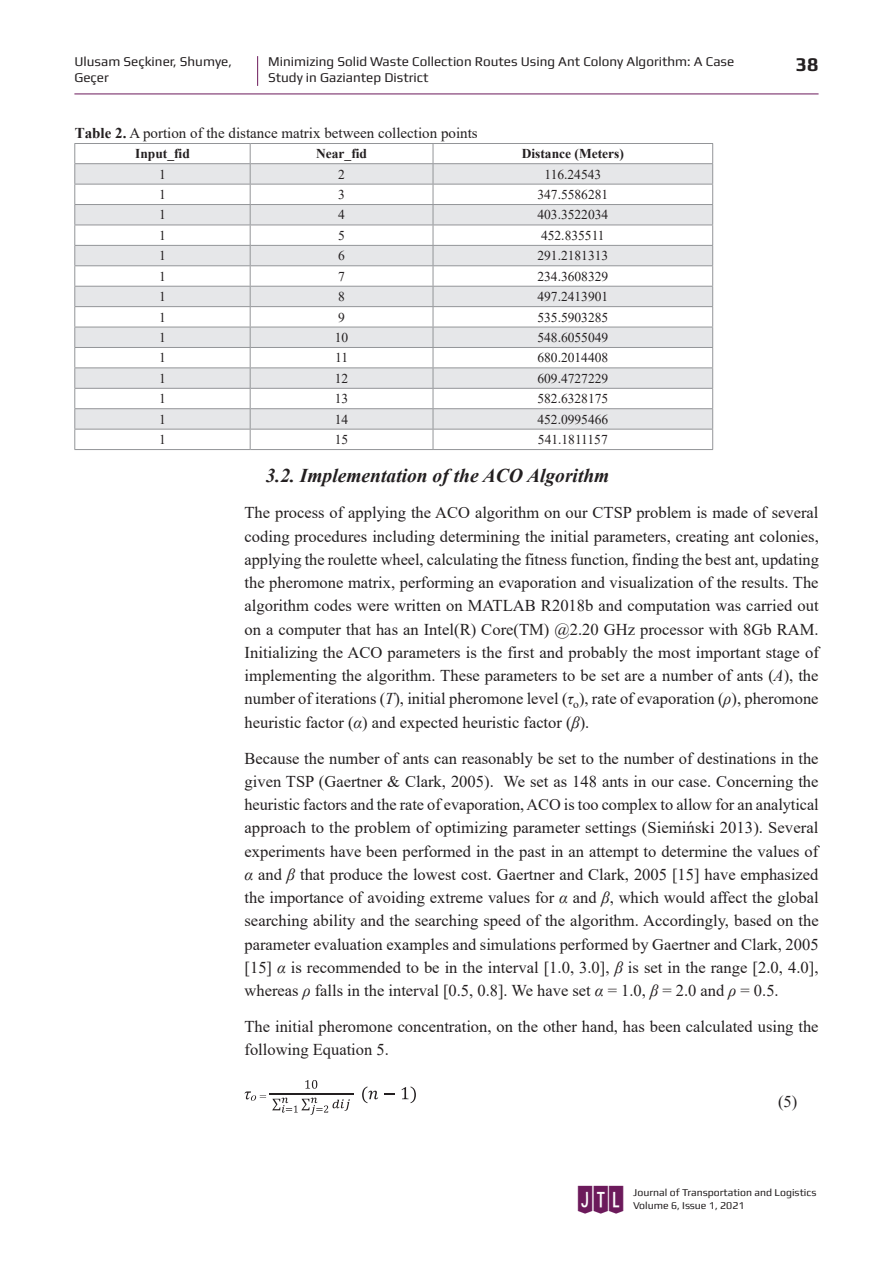
<style>
.page{position:relative;width:893px;height:1263px;background:#fff}
.page>*{position:absolute;margin:0;border:0;box-sizing:border-box;transform-origin:0 0}
.t1{font:33px "KG Chasing Cars";color:#6c1a5b}
.Baslik_ic{font:italic 700 19.5px "Times New Roman";color:#231f20}
.t2{font:700 19.5px "Play";color:#231f20}
.Ana_metin{font:16.5px/23.2px "Times New Roman";color:#231f20;text-align:justify}
.baslik_T{font:15px "Times New Roman";color:#231f20}
.ara_metin_T{font:13.5px "Times New Roman";color:#231f20}
.t3{font:13.5px/16.2px "Play";color:#231f20}
.ara_baslik_T{font:700 13.5px "Times New Roman";color:#231f20}
.t4{font:10.5px/12.6px "Play";color:#231f20}
.s1{font-weight:700}
.s2{font-style:italic}
</style>
<div class="page">
<hr style="left:74px;top:94px;width:745px;height:1px;background:#6c1a5b">
<hr style="left:257px;top:56px;width:1px;height:30px;background:#6c1a5b">
<svg style="left:244px;top:1091px;width:22px;height:10px"></svg>
<svg style="left:305px;top:1080px;width:12px;height:9px"></svg>
<svg style="left:272px;top:1098px;width:78px;height:17px"></svg>
<hr style="left:269px;top:1093px;width:84px;height:2px;background:#231f20">
<svg style="left:362px;top:1086px;width:16px;height:17px"></svg>
<svg style="left:384px;top:1093px;width:11px;height:2px"></svg>
<svg style="left:401px;top:1086px;width:15px;height:17px"></svg>
<svg style="left:75px;top:164px;width:637px;height:265px;fill:#e6e7e9"></svg>
<hr style="left:74px;top:184px;width:176px;height:1px;background:#939598">
<hr style="left:250px;top:184px;width:183px;height:1px;background:#939598">
<hr style="left:433px;top:184px;width:280px;height:1px;background:#939598">
<hr style="left:74px;top:204px;width:176px;height:1px;background:#939598">
<hr style="left:250px;top:204px;width:183px;height:1px;background:#939598">
<hr style="left:433px;top:204px;width:280px;height:1px;background:#939598">
<hr style="left:74px;top:225px;width:176px;height:1px;background:#939598">
<hr style="left:250px;top:225px;width:183px;height:1px;background:#939598">
<hr style="left:433px;top:225px;width:280px;height:1px;background:#939598">
<hr style="left:74px;top:245px;width:176px;height:1px;background:#939598">
<hr style="left:250px;top:245px;width:183px;height:1px;background:#939598">
<hr style="left:433px;top:245px;width:280px;height:1px;background:#939598">
<hr style="left:74px;top:265px;width:176px;height:1px;background:#939598">
<hr style="left:250px;top:265px;width:183px;height:1px;background:#939598">
<hr style="left:433px;top:265px;width:280px;height:1px;background:#939598">
<hr style="left:74px;top:286px;width:176px;height:1px;background:#939598">
<hr style="left:250px;top:286px;width:183px;height:1px;background:#939598">
<hr style="left:433px;top:286px;width:280px;height:1px;background:#939598">
<hr style="left:74px;top:306px;width:176px;height:1px;background:#939598">
<hr style="left:250px;top:306px;width:183px;height:1px;background:#939598">
<hr style="left:433px;top:306px;width:280px;height:1px;background:#939598">
<hr style="left:74px;top:327px;width:176px;height:1px;background:#939598">
<hr style="left:250px;top:327px;width:183px;height:1px;background:#939598">
<hr style="left:433px;top:327px;width:280px;height:1px;background:#939598">
<hr style="left:74px;top:347px;width:176px;height:1px;background:#939598">
<hr style="left:250px;top:347px;width:183px;height:1px;background:#939598">
<hr style="left:433px;top:347px;width:280px;height:1px;background:#939598">
<hr style="left:74px;top:367px;width:176px;height:1px;background:#939598">
<hr style="left:250px;top:367px;width:183px;height:1px;background:#939598">
<hr style="left:433px;top:367px;width:280px;height:1px;background:#939598">
<hr style="left:74px;top:388px;width:176px;height:1px;background:#939598">
<hr style="left:250px;top:388px;width:183px;height:1px;background:#939598">
<hr style="left:433px;top:388px;width:280px;height:1px;background:#939598">
<hr style="left:74px;top:408px;width:176px;height:1px;background:#939598">
<hr style="left:250px;top:408px;width:183px;height:1px;background:#939598">
<hr style="left:433px;top:408px;width:280px;height:1px;background:#939598">
<hr style="left:74px;top:429px;width:176px;height:1px;background:#939598">
<hr style="left:250px;top:429px;width:183px;height:1px;background:#939598">
<svg style="left:250px;top:144px;width:1px;height:305px"></svg>
<hr style="left:433px;top:429px;width:280px;height:1px;background:#939598">
<svg style="left:433px;top:144px;width:1px;height:305px"></svg>
<hr style="left:74px;top:449px;width:176px;height:1px;background:#939598">
<hr style="left:250px;top:449px;width:183px;height:1px;background:#939598">
<hr style="left:433px;top:449px;width:280px;height:1px;background:#939598">
<hr style="left:74px;top:143px;width:176px;height:1px;background:#939598">
<svg style="left:74px;top:144px;width:1px;height:305px"></svg>
<hr style="left:250px;top:143px;width:183px;height:1px;background:#939598">
<hr style="left:433px;top:143px;width:280px;height:1px;background:#939598">
<svg style="left:712px;top:144px;width:1px;height:305px"></svg>
<hr style="left:74px;top:163px;width:176px;height:1px;background:#939598">
<hr style="left:250px;top:163px;width:183px;height:1px;background:#939598">
<hr style="left:433px;top:163px;width:280px;height:1px;background:#939598">
<p class="t3" style="left:74px;top:53px;width:159px">Ulusam Seçkiner, Shumye,<br>Geçer</p>
<p class="t3" style="left:268px;top:53px;width:468px">Minimizing Solid Waste Collection Routes Using Ant Colony Algorithm: A Case<br>Study in Gaziantep District</p>
<p class="baslik_T" style="left:75px;top:122px;width:404px"><span class="s1">Table 2.</span> A portion of the distance matrix between collection points</p>
<p class="ara_baslik_T" style="left:135px;top:144px;width:56px">Input_fid</p>
<p class="ara_baslik_T" style="left:316px;top:144px;width:52px">Near_fid</p>
<p class="ara_baslik_T" style="left:522px;top:144px;width:104px">Distance (Meters)</p>
<p class="ara_metin_T" style="left:159px;top:165px;width:8px">1</p>
<p class="ara_metin_T" style="left:338px;top:165px;width:8px">2</p>
<p class="ara_metin_T" style="left:544px;top:165px;width:58px">116.24543</p>
<p class="ara_metin_T" style="left:159px;top:185px;width:8px">1</p>
<p class="ara_metin_T" style="left:338px;top:185px;width:8px">3</p>
<p class="ara_metin_T" style="left:537px;top:185px;width:72px">347.5586281</p>
<p class="ara_metin_T" style="left:159px;top:205px;width:8px">1</p>
<p class="ara_metin_T" style="left:338px;top:205px;width:8px">4</p>
<p class="ara_metin_T" style="left:537px;top:205px;width:72px">403.3522034</p>
<p class="ara_metin_T" style="left:159px;top:226px;width:8px">1</p>
<p class="ara_metin_T" style="left:338px;top:226px;width:8px">5</p>
<p class="ara_metin_T" style="left:541px;top:226px;width:65px">452.835511</p>
<p class="ara_metin_T" style="left:159px;top:246px;width:8px">1</p>
<p class="ara_metin_T" style="left:338px;top:246px;width:8px">6</p>
<p class="ara_metin_T" style="left:537px;top:246px;width:72px">291.2181313</p>
<p class="ara_metin_T" style="left:159px;top:267px;width:8px">1</p>
<p class="ara_metin_T" style="left:338px;top:267px;width:8px">7</p>
<p class="ara_metin_T" style="left:537px;top:267px;width:72px">234.3608329</p>
<p class="ara_metin_T" style="left:159px;top:287px;width:8px">1</p>
<p class="ara_metin_T" style="left:338px;top:287px;width:8px">8</p>
<p class="ara_metin_T" style="left:537px;top:287px;width:72px">497.2413901</p>
<p class="ara_metin_T" style="left:159px;top:307px;width:8px">1</p>
<p class="ara_metin_T" style="left:338px;top:307px;width:8px">9</p>
<p class="ara_metin_T" style="left:537px;top:307px;width:72px">535.5903285</p>
<p class="ara_metin_T" style="left:159px;top:328px;width:8px">1</p>
<p class="ara_metin_T" style="left:335px;top:328px;width:15px">10</p>
<p class="ara_metin_T" style="left:537px;top:328px;width:72px">548.6055049</p>
<p class="ara_metin_T" style="left:159px;top:348px;width:8px">1</p>
<p class="ara_metin_T" style="left:335px;top:348px;width:15px">11</p>
<p class="ara_metin_T" style="left:537px;top:348px;width:72px">680.2014408</p>
<p class="ara_metin_T" style="left:159px;top:369px;width:8px">1</p>
<p class="ara_metin_T" style="left:335px;top:369px;width:15px">12</p>
<p class="ara_metin_T" style="left:537px;top:369px;width:72px">609.4727229</p>
<p class="ara_metin_T" style="left:159px;top:389px;width:8px">1</p>
<p class="ara_metin_T" style="left:335px;top:389px;width:15px">13</p>
<p class="ara_metin_T" style="left:537px;top:389px;width:72px">582.6328175</p>
<p class="ara_metin_T" style="left:159px;top:410px;width:8px">1</p>
<p class="ara_metin_T" style="left:335px;top:410px;width:15px">14</p>
<p class="ara_metin_T" style="left:537px;top:410px;width:72px">452.0995466</p>
<p class="ara_metin_T" style="left:159px;top:430px;width:8px">1</p>
<p class="ara_metin_T" style="left:335px;top:430px;width:15px">15</p>
<p class="ara_metin_T" style="left:538px;top:430px;width:71px">541.1811157</p>
<p class="t2" style="left:796px;top:53px;width:24px">38</p>
<p class="Baslik_ic" style="left:266px;top:462px;width:345px">3.2. Implementation of the ACO Algorithm</p>
<p class="Ana_metin" style="left:244px;top:501px;width:576px">The process of applying the ACO algorithm on our CTSP problem is made of several coding procedures including determining the initial parameters, creating ant colonies, applying the roulette wheel, calculating the fitness function, finding the best ant, updating the pheromone matrix, performing an evaporation and visualization of the results. The algorithm codes were written on MATLAB R2018b and computation was carried out on a computer that has an Intel(R) Core(TM) @2.20 GHz processor with 8Gb RAM.<br>Initializing the ACO parameters is the first and probably the most important stage of implementing the algorithm. These parameters to be set are a number of ants (<span class="s2">A</span>), the number of iterations (<span class="s2">T</span>), initial pheromone level (<span class="s2">τ</span><sub>o</sub>), rate of evaporation (<span class="s2">ρ</span>), pheromone heuristic factor (<span class="s2">α</span>) and expected heuristic factor (<span class="s2">β</span>).</p>
<p class="Ana_metin" style="left:244px;top:746px;width:576px">Because the number of ants can reasonably be set to the number of destinations in the given TSP (Gaertner &amp; Clark, 2005). We set as 148 ants in our case. Concerning the heuristic factors and the rate of evaporation, ACO is too complex to allow for an analytical approach to the problem of optimizing parameter settings (Siemiński 2013). Several experiments have been performed in the past in an attempt to determine the values of <span class="s2">α</span> and <span class="s2">β</span> that produce the lowest cost. Gaertner and Clark, 2005 [15] have emphasized the importance of avoiding extreme values for <span class="s2">α</span> and <span class="s2">β</span>, which would affect the global searching ability and the searching speed of the algorithm. Accordingly, based on the parameter evaluation examples and simulations performed by Gaertner and Clark, 2005 [15] <span class="s2">α</span> is recommended to be in the interval [1.0, 3.0], <span class="s2">β</span> is set in the range [2.0, 4.0], whereas <span class="s2">ρ</span> falls in the interval [0.5, 0.8]. We have set <span class="s2">α</span> = 1.0, <span class="s2">β</span> = 2.0 and <span class="s2">ρ</span> = 0.5.</p>
<p class="Ana_metin" style="left:244px;top:1014px;width:576px">The initial pheromone concentration, on the other hand, has been calculated using the following Equation 5.</p>
<p class="Ana_metin" style="left:778px;top:1089px;width:21px">(5)</p>
<h1 class="t1" style="left:577px;top:1182px;width:48px">JTL</h1>
<p class="t4" style="left:633px;top:1186px;width:185px">Journal of Transportation and Logistics<br>Volume 6, Issue 1, 2021</p>
</div>
